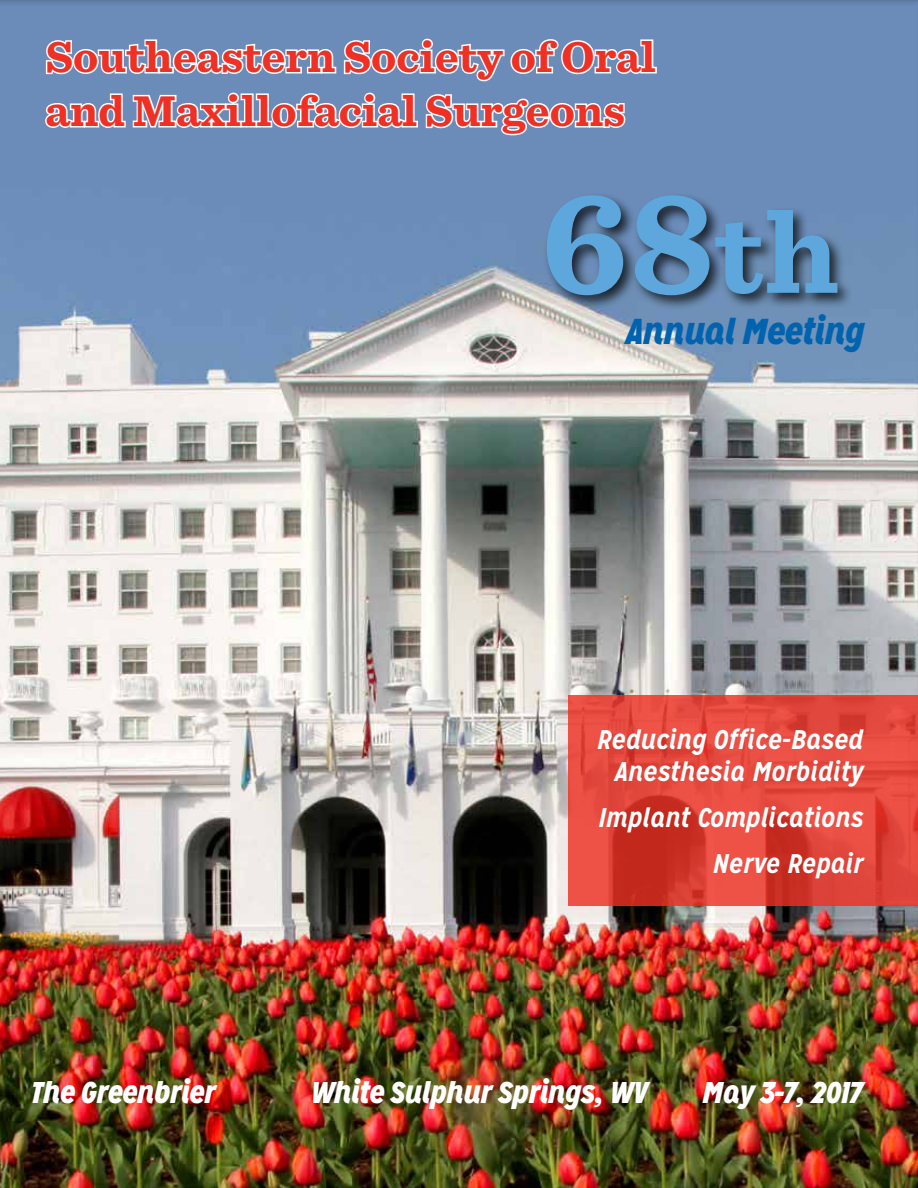
<style>
.page{position:relative;width:918px;height:1188px;background:#fff}
.page>*{position:absolute;margin:0;border:0;box-sizing:border-box;transform-origin:0 0}
.t1{font:700 150px "Sentinel";color:#5ea7dc}
.t2{font:700 45px/54px "Sentinel";color:#ee3124}
.t3{font:italic 900 36px "Mission Gothic";color:#0063af}
.t4{font:italic 900 30px "Mission Gothic";color:#fff}
.t5{font:italic 700 27px/32.4px "Mission Gothic";color:#fff;text-align:right}
.s1{font-size:120px}
</style>
<div class="page">
<div style="left:0;top:0;width:918px;height:1188px;background:#000;opacity:.5"></div>
<div style="left:543px;top:191px;width:310px;height:120px;background:#000;opacity:.75"></div>
<svg style="left:44px;top:37px;width:614px;height:46px"></svg>
<svg style="left:43px;top:91px;width:584px;height:46px"></svg>
<svg style="left:568px;top:696px;width:350px;height:210px;background:#e0453a"></svg>
<h2 class="t2" style="left:45px;top:28px;width:612px">Southeastern Society of Oral and Maxillofacial Surgeons</h2>
<h1 class="t1" style="left:541px;top:125px;width:300px">68<span class="s1">th</span></h1>
<h3 class="t3" style="left:625px;top:308px;width:240px">Annual Meeting</h3>
<p class="t5" style="left:597px;top:723px;width:268px">Reducing Office-Based<br>Anesthesia Morbidity</p>
<p class="t5" style="left:598px;top:794px;width:267px;line-height:45.9px">Implant Complications<br>Nerve Repair</p>
<p class="t4" style="left:30px;top:1072px;width:187px">The Greenbrier</p>
<p class="t4" style="left:311px;top:1072px;width:338px">White Sulphur Springs, WV</p>
<p class="t4" style="left:702px;top:1072px;width:162px">May 3-7, 2017</p>
</div>
